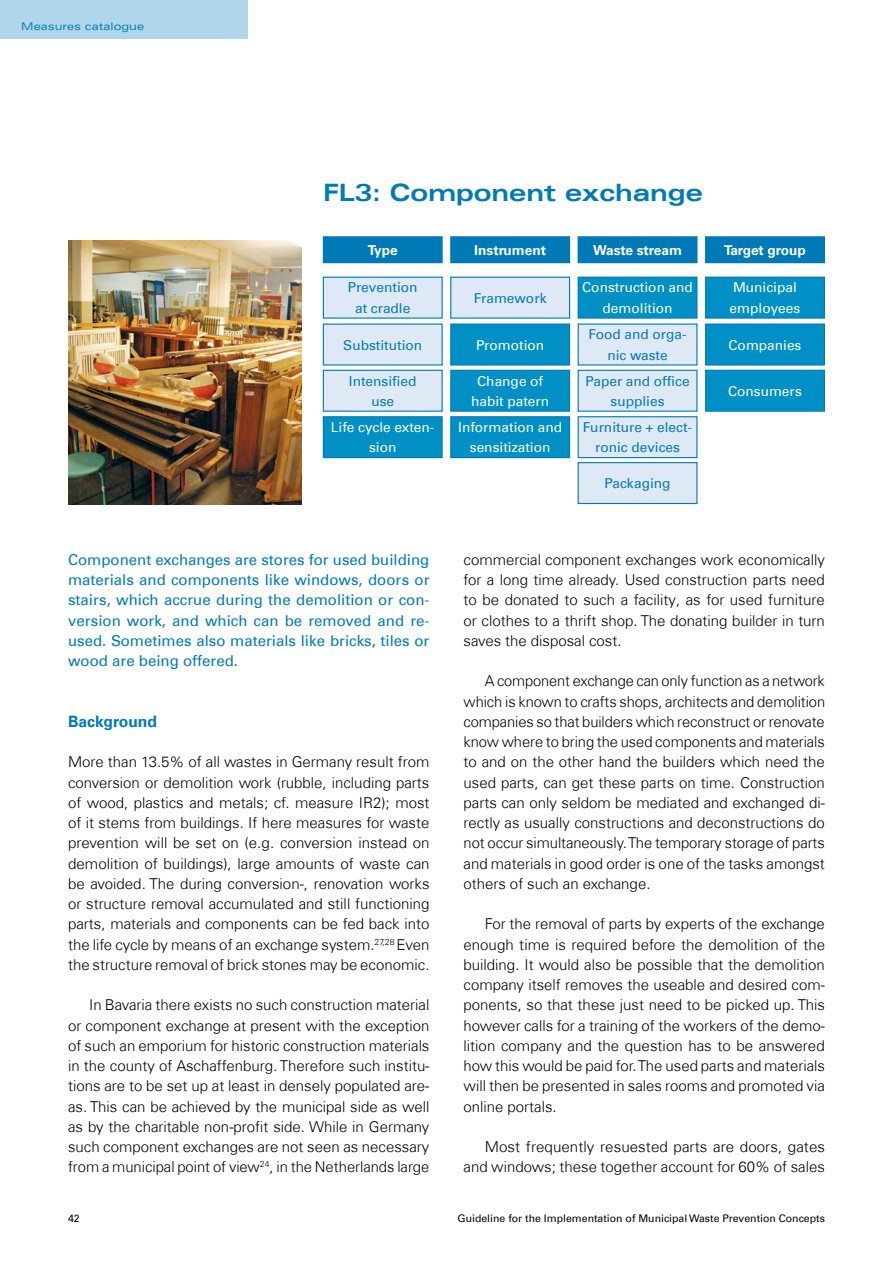
<style>
.page{position:relative;width:893px;height:1263px;background:#fff}
.page>*{position:absolute;margin:0;border:0;box-sizing:border-box;transform-origin:0 0}
.HL_1{font:24px "Univers Com 63 Bold Ext";letter-spacing:-.01em;color:#007ab7}
.HL_2_Linie{font:700 15.75px "Univers Com 65";color:#007ab7}
.Fließ_Einzug{font:300 15px/20.2px "Univers Com 45";color:#000;text-align:justify}
.Fließ{font:300 15px/20.2px "Univers Com 45";color:#000;text-align:justify}
.HL_Unterzeile{font:15px/20.2px "Univers Com 55 Roman";color:#007ab7;text-align:justify}
.Fließ-2{font:13.65px/20.2px "Univers Com 55 Roman";color:#fff;text-align:center}
.Fließ-3{font:13.65px/20.2px "Univers Com 55 Roman";color:#007ab7;text-align:center}
.Fließ-4{font:700 13.65px "Univers Com 65";color:#fff}
.t1{font:10.5px "Univers Com 55 Roman";color:#000}
.t2{font:expanded 10.5px "Univers LT Std";color:#007ab7}
</style>
<div class="page">
<div style="left:0;top:0;width:247px;height:38px;background:#b0d6eb"></div>
<img style="left:68px;top:241px;width:234px;height:263px">
<div style="left:323px;top:237px;width:119px;height:26px;background:#007ab7"></div>
<div style="left:323px;top:236px;width:120px;height:27px;border:1px solid #007ab7"></div>
<div style="left:451px;top:237px;width:118px;height:26px;background:#007ab7"></div>
<div style="left:450px;top:236px;width:120px;height:27px;border:1px solid #007ab7"></div>
<div style="left:578px;top:237px;width:119px;height:26px;background:#007ab7"></div>
<div style="left:578px;top:236px;width:119px;height:27px;border:1px solid #007ab7"></div>
<div style="left:706px;top:237px;width:118px;height:26px;background:#007ab7"></div>
<div style="left:705px;top:236px;width:120px;height:27px;border:1px solid #007ab7"></div>
<div style="left:323px;top:277px;width:119px;height:41px;background:#dfe9f6"></div>
<div style="left:323px;top:277px;width:120px;height:42px;border:1px solid #007ab7"></div>
<div style="left:451px;top:277px;width:118px;height:41px;background:#dfe9f6"></div>
<div style="left:450px;top:277px;width:120px;height:42px;border:1px solid #007ab7"></div>
<div style="left:578px;top:277px;width:119px;height:41px;background:#0090c6"></div>
<div style="left:578px;top:277px;width:119px;height:42px;border:1px solid #007ab7"></div>
<div style="left:706px;top:277px;width:118px;height:41px;background:#0090c6"></div>
<div style="left:705px;top:277px;width:120px;height:42px;border:1px solid #007ab7"></div>
<div style="left:323px;top:324px;width:119px;height:41px;background:#dfe9f6"></div>
<div style="left:451px;top:324px;width:118px;height:41px;background:#0090c6"></div>
<div style="left:450px;top:324px;width:120px;height:42px;border:1px solid #007ab7"></div>
<div style="left:578px;top:324px;width:119px;height:41px;background:#dfe9f6"></div>
<div style="left:706px;top:324px;width:118px;height:41px;background:#0090c6"></div>
<div style="left:705px;top:324px;width:120px;height:42px;border:1px solid #007ab7"></div>
<div style="left:323px;top:370px;width:119px;height:41px;background:#dfe9f6"></div>
<div style="left:323px;top:370px;width:120px;height:42px;border:1px solid #007ab7"></div>
<div style="left:451px;top:370px;width:118px;height:41px;background:#0090c6"></div>
<div style="left:450px;top:370px;width:120px;height:42px;border:1px solid #007ab7"></div>
<div style="left:578px;top:370px;width:119px;height:41px;background:#dfe9f6"></div>
<div style="left:578px;top:370px;width:119px;height:42px;border:1px solid #007ab7"></div>
<div style="left:706px;top:370px;width:118px;height:41px;background:#0090c6"></div>
<div style="left:705px;top:370px;width:120px;height:42px;border:1px solid #007ab7"></div>
<div style="left:323px;top:417px;width:119px;height:41px;background:#0090c6"></div>
<div style="left:323px;top:416px;width:120px;height:42px;border:1px solid #007ab7"></div>
<div style="left:451px;top:417px;width:118px;height:41px;background:#0090c6"></div>
<div style="left:450px;top:416px;width:120px;height:42px;border:1px solid #007ab7"></div>
<div style="left:578px;top:417px;width:119px;height:41px;background:#dfe9f6"></div>
<div style="left:578px;top:416px;width:119px;height:42px;border:1px solid #007ab7"></div>
<div style="left:578px;top:463px;width:119px;height:40px;background:#dfe9f6"></div>
<div style="left:578px;top:462px;width:119px;height:42px;border:1px solid #007ab7"></div>
<p class="t2" style="left:21px;top:20px;width:124px">Measures catalogue</p>
<p class="HL_1" style="left:323px;top:179px;width:381px">FL3: Component exchange</p>
<p class="Fließ-4" style="left:368px;top:242px;width:31px">Type</p>
<p class="Fließ-4" style="left:474px;top:242px;width:73px">Instrument</p>
<p class="Fließ-4" style="left:593px;top:242px;width:90px">Waste stream</p>
<p class="Fließ-4" style="left:724px;top:242px;width:83px">Target group</p>
<p class="Fließ-3" style="left:348px;top:277px;width:71px">Prevention at cradle</p>
<p class="Fließ-3" style="left:474px;top:288px;width:74px">Framework</p>
<p class="Fließ-2" style="left:582px;top:277px;width:112px">Construction and demolition</p>
<p class="Fließ-2" style="left:730px;top:277px;width:72px;text-align:left">Municipal employees</p>
<p class="Fließ-3" style="left:343px;top:335px;width:81px">Substitution</p>
<p class="Fließ-2" style="left:476px;top:335px;width:70px">Promotion</p>
<p class="Fließ-3" style="left:588px;top:324px;width:100px">Food and orga&shy;nic waste</p>
<p class="Fließ-2" style="left:728px;top:335px;width:74px">Companies</p>
<p class="Fließ-3" style="left:349px;top:371px;width:69px">Intensified</p>
<p class="Fließ-3" style="left:371px;top:391px;width:24px">use</p>
<p class="Fließ-3" style="left:585px;top:371px;width:106px">Paper and office supplies</p>
<p class="Fließ-2" style="left:728px;top:381px;width:75px">Consumers</p>
<p class="Fließ-2" style="left:477px;top:371px;width:67px">Change of</p>
<p class="Fließ-2" style="left:471px;top:391px;width:80px">habit patern</p>
<p class="Fließ-2" style="left:331px;top:417px;width:105px">Life cycle exten&shy;sion</p>
<p class="Fließ-2" style="left:458px;top:417px;width:105px">Information and sensitization</p>
<p class="Fließ-3" style="left:583px;top:417px;width:111px">Furniture + elect&shy;ronic devices</p>
<p class="Fließ-3" style="left:605px;top:473px;width:67px">Packaging</p>
<p class="HL_Unterzeile" style="left:68px;top:549px;width:363px">Component exchanges are stores for used building materials and components like windows, doors or stairs, which accrue during the demolition or con&shy;version work, and which can be removed and re&shy;used. Sometimes also materials like bricks, tiles or wood are being offered.</p>
<p class="HL_2_Linie" style="left:68px;top:712px;width:91px">Background</p>
<p class="Fließ" style="left:68px;top:752px;width:363px">More than 13.5% of all wastes in Germany result from conversion or demolition work (rubble, including parts of wood, plastics and metals; cf. measure IR2); most of it stems from buildings. If here measures for waste prevention will be set on (e.g. conversion instead on demolition of buildings), large amounts of waste can be avoided. The during conversion-, renovation works or structure removal accumulated and still functioning parts, materials and components can be fed back into the life cycle by means of an exchange system.<sup>27,28</sup> Even the structure removal of brick stones may be economic.</p>
<p class="Fließ_Einzug" style="left:68px;top:995px;width:363px;text-indent:21px">In Bavaria there exists no such construction material or component exchange at present with the exception of such an emporium for historic construction materials in the county of Aschaffenburg. Therefore such institu&shy;tions are to be set up at least in densely populated are&shy;as. This can be achieved by the municipal side as well as by the charitable non-profit side. While in Germany such component exchanges are not seen as necessary from a municipal point of view<sup>24</sup>, in the Netherlands large</p>
<p class="Fließ_Einzug" style="left:463px;top:549px;width:363px">commercial component exchanges work economically for a long time already. Used construction parts need to be donated to such a facility, as for used furniture or clothes to a thrift shop. The donating builder in turn saves the disposal cost.</p>
<p class="Fließ_Einzug" style="left:463px;top:671px;width:363px;text-indent:21px">A component exchange can only function as a network which is known to crafts shops, architects and demolition companies so that builders which reconstruct or renovate know where to bring the used components and materials to and on the other hand the builders which need the used parts, can get these parts on time. Construction parts can only seldom be mediated and exchanged di&shy;rectly as usually constructions and deconstructions do not occur simultaneously. The temporary storage of parts and materials in good order is one of the tasks amongst others of such an exchange.</p>
<p class="Fließ_Einzug" style="left:463px;top:914px;width:363px;text-indent:21px">For the removal of parts by experts of the exchange enough time is required before the demolition of the building. It would also be possible that the demolition company itself removes the useable and desired com&shy;ponents, so that these just need to be picked up. This however calls for a training of the workers of the demo&shy;lition company and the question has to be answered how this would be paid for. The used parts and materials will then be presented in sales rooms and promoted via online portals.</p>
<p class="Fließ_Einzug" style="left:463px;top:1137px;width:363px;text-align:right">Most frequently resuested parts are doors, gates and windows; these together account for 60% of sales</p>
<p class="t1" style="left:68px;top:1212px;width:13px">42</p>
<p class="t1" style="left:458px;top:1212px;width:369px">Guideline for the Implementation of Municipal Waste Prevention Concepts</p>
</div>
